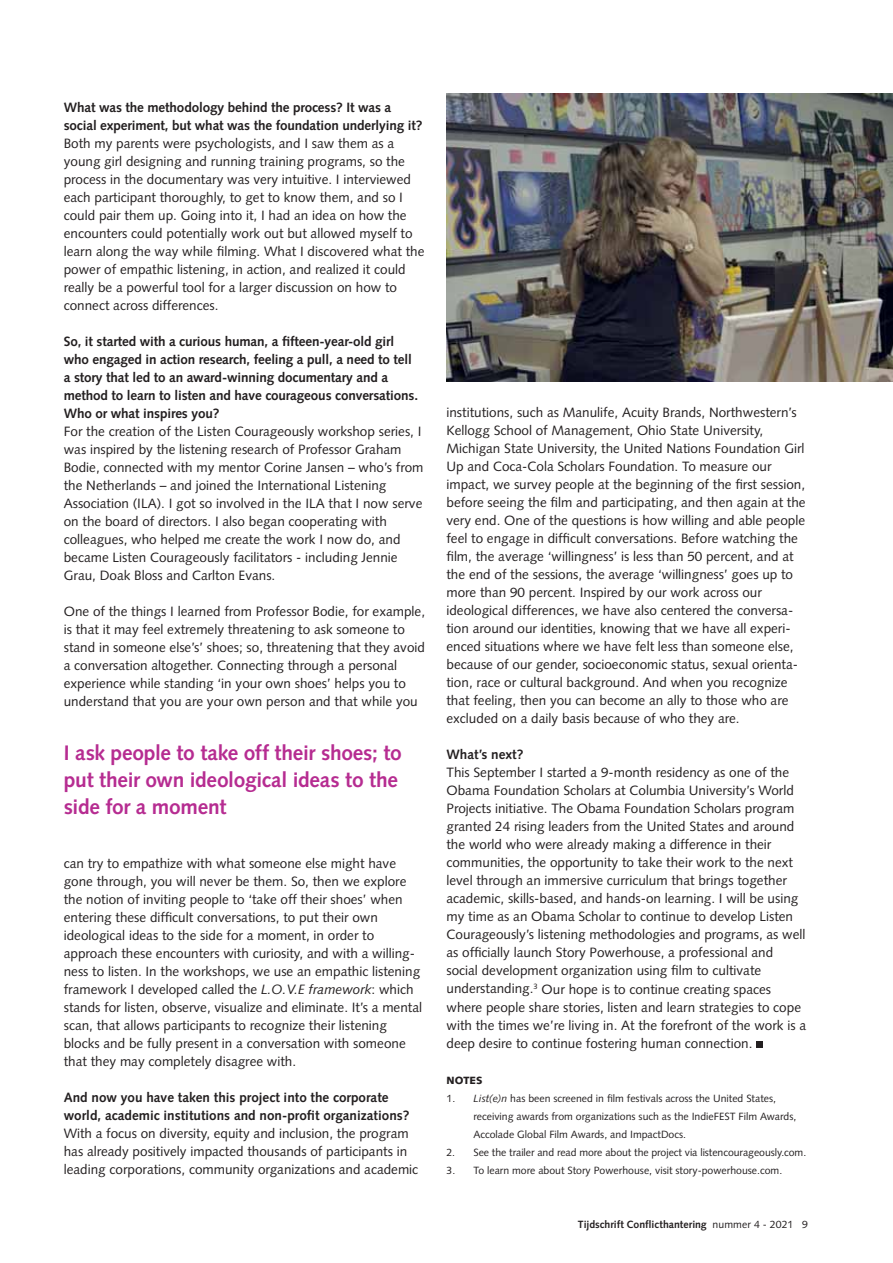
<style>
.page{position:relative;width:893px;height:1263px;background:#fff}
.page>*{position:absolute;margin:0;border:0;box-sizing:border-box;transform-origin:0 0}
.t1{font:700 21px/27px "Syntax LT Std";letter-spacing:-.01em;color:#b62c91}
.t2{font:13.5px/18px "Syntax LT Std";color:#231f20}
.t3{font:700 13.5px/18px "Syntax LT Std";letter-spacing:-.01em;color:#231f20}
.t4{font:10.5px/18px "Syntax LT Std";color:#231f20}
.t5{font:700 10.5px "Syntax LT Std";color:#231f20}
.t6{font:900 10.5px "Syntax LT Std";color:#231f20}
.s1{font-style:italic}
.s2{font-weight:400}
</style>
<div class="page">
<img style="left:446px;top:94px;width:447px;height:288px">
<div style="left:756px;top:1041px;width:7px;height:7px;background:#231f20"></div>
<p class="t3" style="left:64px;top:99px;width:360px">What was the methodology behind the process? It was a social experiment, but what was the foundation underlying it?</p>
<p class="t2" style="left:64px;top:135px;width:362px">Both my parents were psychologists, and I saw them as a young girl designing and running training programs, so the process in the documentary was very intuitive. I interviewed each participant thoroughly, to get to know them, and so I could pair them up. Going into it, I had an idea on how the encounters could potentially work out but allowed myself to learn along the way while filming. What I discovered what the power of empathic listening, in action, and realized it could really be a powerful tool for a larger discussion on how to connect across differences.</p>
<p class="t3" style="left:64px;top:333px;width:356px">So, it started with a curious human, a fifteen-year-old girl who engaged in action research, feeling a pull, a need to tell a story that led to an award-winning documentary and a method to learn to listen and have courageous conversations.<br>Who or what inspires you?</p>
<p class="t2" style="left:64px;top:423px;width:361px">For the creation of the Listen Courageously workshop series, I was inspired by the listening research of Professor Graham Bodie, connected with my mentor Corine Jansen – who’s from the Netherlands – and joined the International Listening Association (ILA). I got so involved in the ILA that I now serve on the board of directors. I also began cooperating with colleagues, who helped me create the work I now do, and became Listen Courageously facilitators - including Jennie Grau, Doak Bloss and Carlton Evans.</p>
<p class="t2" style="left:64px;top:602px;width:363px">One of the things I learned from Professor Bodie, for example, is that it may feel extremely threatening to ask someone to stand in someone else’s’ shoes; so, threatening that they avoid a conversation altogether. Connecting through a personal experience while standing ‘in your own shoes’ helps you to understand that you are your own person and that while you</p>
<h1 class="t1" style="left:64px;top:740px;width:340px">I ask people to take off their shoes; to put their own ideological ideas to the side for a moment</h1>
<p class="t2" style="left:64px;top:854px;width:360px">can try to empathize with what someone else might have gone through, you will never be them. So, then we explore the notion of inviting people to ‘take off their shoes’ when entering these difficult conversations, to put their own ideological ideas to the side for a moment, in order to approach these encounters with curiosity, and with a willing&shy;ness to listen. In the workshops, we use an empathic listening framework I developed called the <span class="s1">L.O.V.E framework</span>: which stands for listen, observe, visualize and eliminate. It’s a mental scan, that allows participants to recognize their listening blocks and be fully present in a conversation with someone that they may completely disagree with.</p>
<p class="t3" style="left:64px;top:1088px;width:347px">And now you have taken this project into the corporate world, academic institutions and non-profit organizations?</p>
<p class="t2" style="left:64px;top:1124px;width:356px">With a focus on diversity, equity and inclusion, the program has already positively impacted thousands of participants in leading corporations, community organizations and academic</p>
<p class="t2" style="left:446px;top:404px;width:361px">institutions, such as Manulife, Acuity Brands, Northwestern’s Kellogg School of Management, Ohio State University, Michigan State University, the United Nations Foundation Girl Up and Coca-Cola Scholars Foundation. To measure our impact, we survey people at the beginning of the first session, before seeing the film and participating, and then again at the very end. One of the questions is how willing and able people feel to engage in difficult conversations. Before watching the film, the average ‘willingness’ is less than 50 percent, and at the end of the sessions, the average ‘willingness’ goes up to more than 90 percent. Inspired by our work across our ideological differences, we have also centered the conversa&shy;tion around our identities, knowing that we have all experi&shy;enced situations where we have felt less than someone else, because of our gender, socioeconomic status, sexual orienta&shy;tion, race or cultural background. And when you recognize that feeling, then you can become an ally to those who are excluded on a daily basis because of who they are.</p>
<p class="t3" style="left:446px;top:746px;width:78px">What’s next?</p>
<p class="t2" style="left:446px;top:764px;width:361px">This September I started a 9-month residency as one of the Obama Foundation Scholars at Columbia University’s World Projects initiative. The Obama Foundation Scholars program granted 24 rising leaders from the United States and around the world who were already making a difference in their communities, the opportunity to take their work to the next level through an immersive curriculum that brings together academic, skills-based, and hands-on learning. I will be using my time as an Obama Scholar to continue to develop Listen Courageously’s listening methodologies and programs, as well as officially launch Story Powerhouse, a professional and social development organization using film to cultivate understanding.<sup>3</sup> Our hope is to continue creating spaces where people share stories, listen and learn strategies to cope with the times we’re living in. At the forefront of the work is a deep desire to continue fostering human connection.</p>
<p class="t6" style="left:446px;top:1075px;width:37px">NOTES</p>
<p class="t4" style="left:473px;top:1089px;width:324px;text-indent:-27px">1. <span class="s1">List(e)n</span> has been screened in film festivals across the United States, receiving awards from organizations such as the IndieFEST Film Awards,<br>Accolade Global Film Awards, and ImpactDocs.</p>
<p class="t4" style="left:446px;top:1143px;width:361px">2. See the trailer and read more about the project via listencourageously.com.</p>
<p class="t4" style="left:446px;top:1161px;width:337px">3. To learn more about Story Powerhouse, visit story-powerhouse.com.</p>
<p class="t5" style="left:578px;top:1219px;width:231px">Tijdschrift Conflicthantering <span class="s2">nummer 4 - 2021 9</span></p>
</div>
